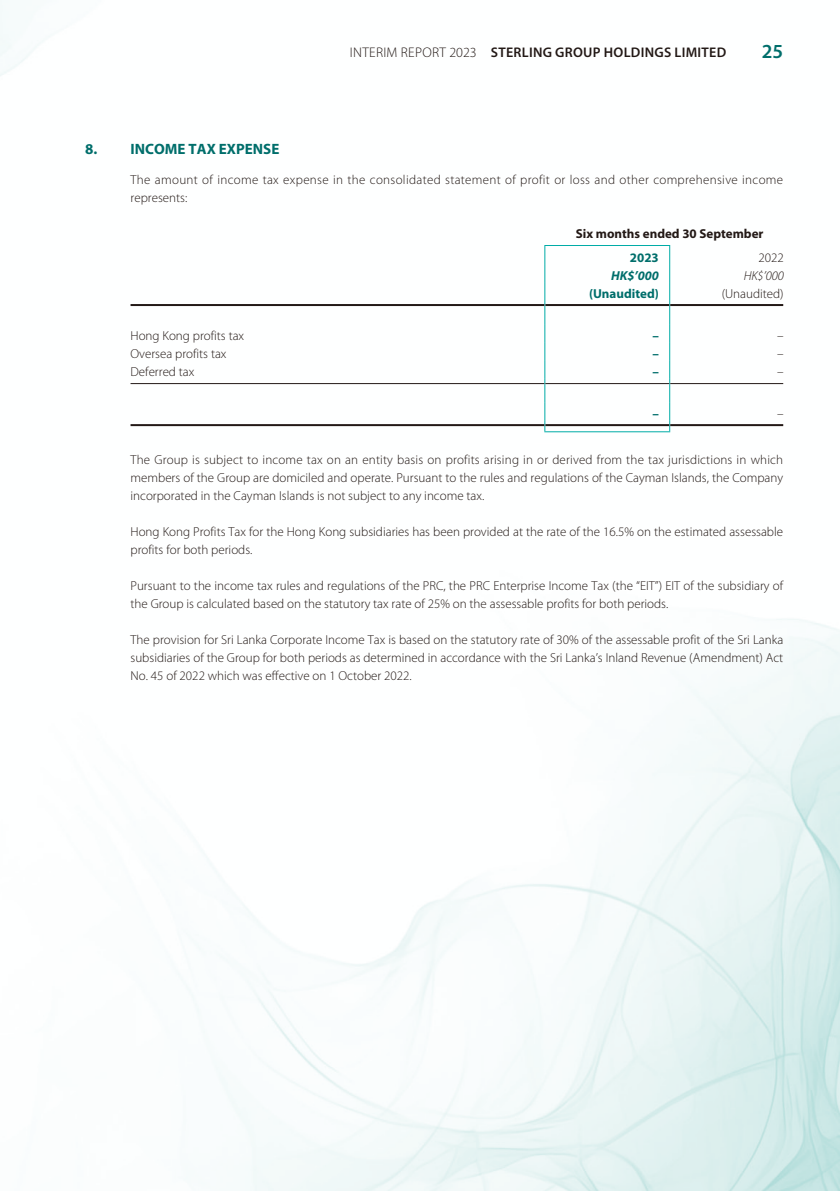
<style>
.page{position:relative;width:840px;height:1191px;background:#fff}
.page>*{position:absolute;margin:0;border:0;box-sizing:border-box;transform-origin:0 0}
.t1{font:600 20px "Myriad Pro";color:#006e6b}
.t2{font:700 15px "Myriad Pro";color:#006e6b}
.t3{font:600 14px "Myriad Pro";letter-spacing:.02em;color:#231916}
.t4{font:300 13px/18px "Myriad Pro";color:#231916;text-align:justify}
.t5{font:300 13px/18px "Myriad Pro";letter-spacing:.025em;color:#231916}
.t6{font:700 13px "Myriad Pro";color:#231916}
.t7{font:700 13px "Myriad Pro";color:#006e6b}
.t8{font:italic 700 13px "Myriad Pro";color:#006e6b}
.t9{font:italic 300 13px "Myriad Pro";color:#231916}
.s1{font-weight:300}
</style>
<div class="page">
<img style="left:0;top:0;width:839px;height:1191px">
<hr style="left:544px;top:245px;width:125px;height:1px;background:#00aca7">
<svg style="left:544px;top:246px;width:1px;height:185px"></svg>
<svg style="left:668px;top:246px;width:1px;height:185px"></svg>
<hr style="left:544px;top:431px;width:125px;height:1px;background:#00aca7">
<hr style="left:130px;top:304px;width:414px;height:2px;background:#231916">
<hr style="left:545px;top:304px;width:123px;height:2px;background:#231916">
<hr style="left:669px;top:304px;width:113px;height:2px;background:#231916">
<hr style="left:130px;top:383px;width:414px;height:1px;background:#231916">
<hr style="left:545px;top:383px;width:123px;height:1px;background:#231916">
<hr style="left:669px;top:383px;width:113px;height:1px;background:#231916">
<hr style="left:130px;top:424px;width:414px;height:2px;background:#231916">
<hr style="left:545px;top:424px;width:123px;height:2px;background:#231916">
<hr style="left:669px;top:424px;width:113px;height:2px;background:#231916">
<p class="t3" style="left:350px;top:47px;width:377px"><span class="s1">INTERIM REPORT 2023</span> STERLING GROUP HOLDINGS LIMITED</p>
<h1 class="t1" style="left:761px;top:44px;width:23px">25</h1>
<p class="t2" style="left:85px;top:144px;width:196px">8. INCOME TAX EXPENSE</p>
<p class="t5" style="left:130px;top:172px;width:653px">The amount of income tax expense in the consolidated statement of profit or loss and other comprehensive income represents:</p>
<p class="t6" style="left:575px;top:228px;width:189px">Six months ended 30 September</p>
<p class="t7" style="left:629px;top:253px;width:30px">2023</p>
<p class="t4" style="left:757px;top:250px;width:27px">2022</p>
<p class="t8" style="left:610px;top:271px;width:49px">HK$’000</p>
<p class="t9" style="left:743px;top:271px;width:41px">HK$’000</p>
<p class="t7" style="left:588px;top:289px;width:71px">(Unaudited)</p>
<p class="t4" style="left:721px;top:286px;width:63px">(Unaudited)</p>
<p class="t4" style="left:130px;top:328px;width:115px">Hong Kong profits tax</p>
<p class="t7" style="left:652px;top:331px;width:8px">–</p>
<p class="t4" style="left:776px;top:328px;width:8px">–</p>
<p class="t4" style="left:130px;top:346px;width:97px">Oversea profits tax</p>
<p class="t7" style="left:652px;top:349px;width:8px">–</p>
<p class="t4" style="left:776px;top:346px;width:8px">–</p>
<p class="t4" style="left:130px;top:364px;width:65px">Deferred tax</p>
<p class="t7" style="left:652px;top:367px;width:8px">–</p>
<p class="t4" style="left:776px;top:364px;width:8px">–</p>
<p class="t7" style="left:652px;top:409px;width:8px">–</p>
<p class="t4" style="left:776px;top:406px;width:8px">–</p>
<p class="t4" style="left:130px;top:452px;width:653px">The Group is subject to income tax on an entity basis on profits arising in or derived from the tax jurisdictions in which members of the Group are domiciled and operate. Pursuant to the rules and regulations of the Cayman Islands, the Company incorporated in the Cayman Islands is not subject to any income tax.</p>
<p class="t4" style="left:130px;top:524px;width:653px">Hong Kong Profits Tax for the Hong Kong subsidiaries has been provided at the rate of the 16.5% on the estimated assessable profits for both periods.</p>
<p class="t4" style="left:130px;top:578px;width:653px">Pursuant to the income tax rules and regulations of the PRC, the PRC Enterprise Income Tax (the “EIT”) EIT of the subsidiary of the Group is calculated based on the statutory tax rate of 25% on the assessable profits for both periods.</p>
<p class="t4" style="left:130px;top:632px;width:653px">The provision for Sri Lanka Corporate Income Tax is based on the statutory rate of 30% of the assessable profit of the Sri Lanka subsidiaries of the Group for both periods as determined in accordance with the Sri Lanka’s Inland Revenue (Amendment) Act No. 45 of 2022 which was effective on 1 October 2022.</p>
</div>
